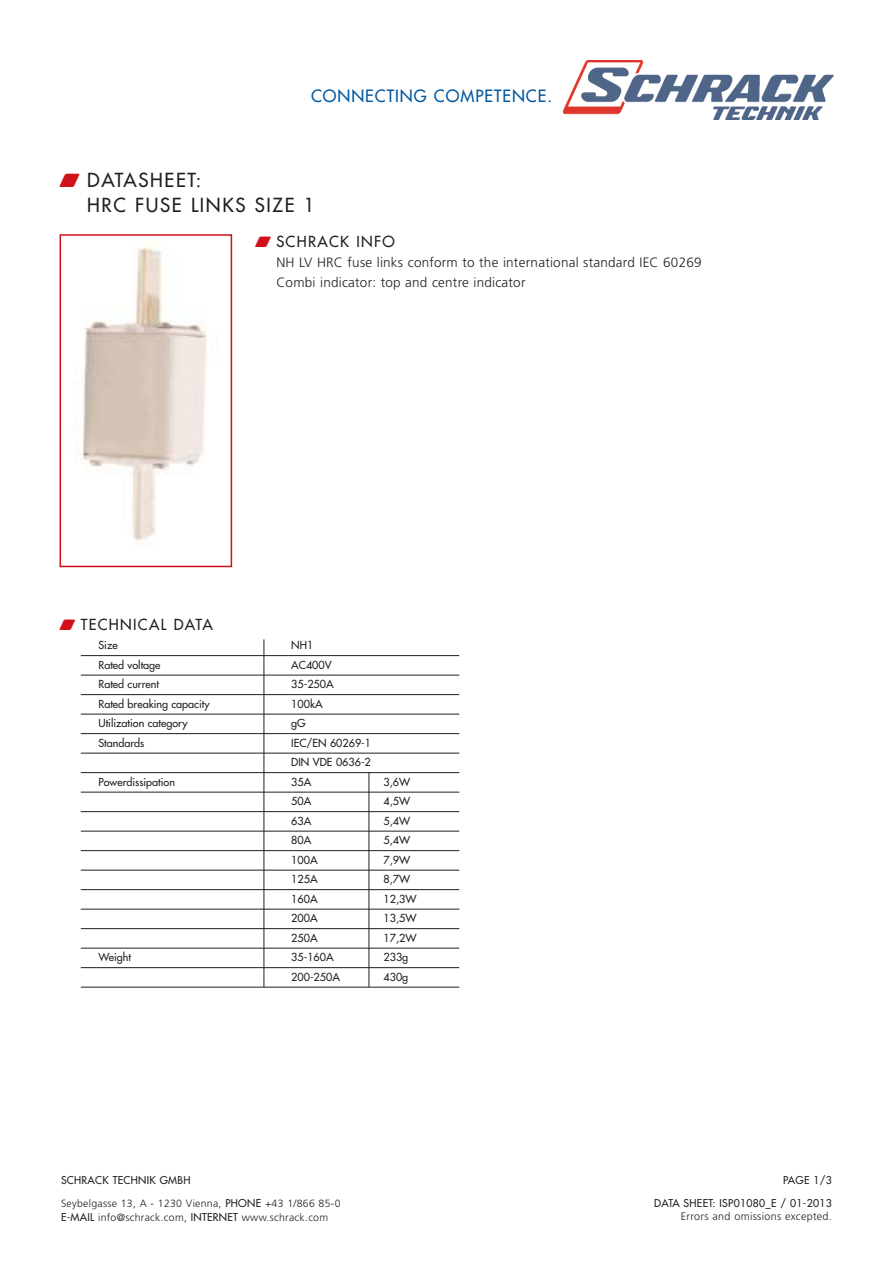
<style>
.page{position:relative;width:893px;height:1263px;background:#fff}
.page>*{position:absolute;margin:0;border:0;box-sizing:border-box;transform-origin:0 0}
.t1{font:18.9px/25.8px "Futura";letter-spacing:.085em;color:#241f1f}
.t2{font:16.5px "Futura";letter-spacing:.06em;color:#0058a0}
.t3{font:14.85px "Futura";letter-spacing:.085em;color:#241f1f}
.t4{font:300 13.5px/20.2px "Frutiger";letter-spacing:.015em;color:#241f1f}
.t5{font:10.8px/19.5px "Futura";color:#241f1f}
.t6{font:300 10.8px "Frutiger";letter-spacing:.03em;color:#241f1f}
.t7{font:300 10.5px/14.2px "Frutiger";letter-spacing:.03em;color:#241f1f}
.t8{font:10.5px/22.8px "Futura";letter-spacing:.03em;color:#241f1f;text-align:right}
.s1{font-family:"Zopf Rautbots 2";color:#d1111a}
.s2{font-family:"Futura";font-weight:400}
</style>
<div class="page">
<img style="left:81px;top:245px;width:126px;height:298px">
<div style="left:60px;top:234px;width:172px;height:333px;border:2px solid #d1111a"></div>
<hr style="left:81px;top:655px;width:378px;height:1px;background:#241f1f">
<hr style="left:81px;top:675px;width:378px;height:1px;background:#241f1f">
<hr style="left:81px;top:694px;width:378px;height:1px;background:#241f1f">
<hr style="left:81px;top:714px;width:378px;height:1px;background:#241f1f">
<hr style="left:81px;top:733px;width:378px;height:1px;background:#241f1f">
<hr style="left:81px;top:753px;width:378px;height:1px;background:#241f1f">
<hr style="left:81px;top:772px;width:378px;height:1px;background:#241f1f">
<hr style="left:81px;top:792px;width:378px;height:1px;background:#241f1f">
<hr style="left:81px;top:811px;width:378px;height:1px;background:#241f1f">
<hr style="left:81px;top:831px;width:378px;height:1px;background:#241f1f">
<hr style="left:81px;top:850px;width:378px;height:1px;background:#241f1f">
<hr style="left:81px;top:870px;width:378px;height:1px;background:#241f1f">
<hr style="left:81px;top:889px;width:378px;height:1px;background:#241f1f">
<hr style="left:81px;top:909px;width:378px;height:1px;background:#241f1f">
<hr style="left:81px;top:928px;width:378px;height:1px;background:#241f1f">
<hr style="left:81px;top:948px;width:378px;height:1px;background:#241f1f">
<hr style="left:81px;top:967px;width:378px;height:1px;background:#241f1f">
<hr style="left:81px;top:987px;width:378px;height:1px;background:#241f1f">
<hr style="left:264px;top:639px;width:1px;height:348px;background:#241f1f">
<hr style="left:369px;top:773px;width:1px;height:214px;background:#241f1f">
<img style="left:564px;top:60px;width:269px;height:59px">
<h2 class="t2" style="left:311px;top:87px;width:243px">CONNECTING COMPETENCE.</h2>
<h1 class="t1" style="left:87px;top:168px;width:229px;text-indent:-28px"><span class="s1">W</span> DATASHEET:<br>HRC FUSE LINKS SIZE 1</h1>
<h3 class="t3" style="left:255px;top:234px;width:141px"><span class="s1">W</span> SCHRACK INFO</h3>
<p class="t4" style="left:276px;top:253px;width:427px">NH LV HRC fuse links conform to the international standard IEC 60269<br>Combi indicator: top and centre indicator</p>
<h3 class="t3" style="left:60px;top:617px;width:155px"><span class="s1">W</span> TECHNICAL DATA</h3>
<p class="t5" style="left:98px;top:636px;width:21px">Size</p>
<p class="t5" style="left:291px;top:636px;width:24px">NH1</p>
<p class="t5" style="left:98px;top:655px;width:64px">Rated voltage</p>
<p class="t5" style="left:291px;top:655px;width:42px">AC400V</p>
<p class="t5" style="left:98px;top:675px;width:62px">Rated current</p>
<p class="t5" style="left:291px;top:675px;width:44px">35-250A</p>
<p class="t5" style="left:98px;top:694px;width:113px">Rated breaking capacity</p>
<p class="t5" style="left:291px;top:694px;width:33px">100kA</p>
<p class="t5" style="left:98px;top:714px;width:91px">Utilization category</p>
<p class="t5" style="left:291px;top:714px;width:16px">gG</p>
<p class="t5" style="left:98px;top:733px;width:47px">Standards</p>
<p class="t5" style="left:291px;top:733px;width:81px">IEC/EN 60269-1<br>DIN VDE 0636-2</p>
<p class="t5" style="left:98px;top:772px;width:78px">Powerdissipation</p>
<p class="t5" style="left:291px;top:772px;width:22px">35A</p>
<p class="t5" style="left:384px;top:772px;width:28px">3,6W</p>
<p class="t5" style="left:291px;top:792px;width:22px">50A</p>
<p class="t5" style="left:384px;top:792px;width:28px">4,5W</p>
<p class="t5" style="left:291px;top:811px;width:22px">63A</p>
<p class="t5" style="left:384px;top:811px;width:28px">5,4W</p>
<p class="t5" style="left:291px;top:831px;width:22px">80A</p>
<p class="t5" style="left:384px;top:831px;width:28px">5,4W</p>
<p class="t5" style="left:291px;top:850px;width:28px">100A</p>
<p class="t5" style="left:384px;top:850px;width:28px">7,9W</p>
<p class="t5" style="left:291px;top:870px;width:28px">125A</p>
<p class="t5" style="left:384px;top:870px;width:28px">8,7W</p>
<p class="t5" style="left:291px;top:889px;width:28px">160A</p>
<p class="t5" style="left:384px;top:889px;width:34px">12,3W</p>
<p class="t5" style="left:291px;top:909px;width:28px">200A</p>
<p class="t5" style="left:384px;top:909px;width:34px">13,5W</p>
<p class="t5" style="left:291px;top:928px;width:28px">250A</p>
<p class="t5" style="left:384px;top:928px;width:34px">17,2W</p>
<p class="t5" style="left:98px;top:948px;width:34px">Weight</p>
<p class="t5" style="left:291px;top:948px;width:44px">35-160A</p>
<p class="t5" style="left:384px;top:948px;width:26px">233g</p>
<p class="t5" style="left:291px;top:967px;width:50px">200-250A</p>
<p class="t5" style="left:384px;top:967px;width:26px">430g</p>
<p class="t8" style="left:61px;top:1170px;width:131px">SCHRACK TECHNIK GMBH</p>
<p class="t7" style="left:61px;top:1197px;width:281px">Seybelgasse 13, A - 1230 Vienna, <span class="s2">PHONE</span> +43 1/866 85-0<br><span class="s2">E-MAIL</span> info@schrack.com, <span class="s2">INTERNET</span> www.schrack.com</p>
<p class="t8" style="left:654px;top:1170px;width:179px">PAGE 1/3<br>DATA SHEET: ISP01080_E / 01-2013</p>
<p class="t6" style="left:681px;top:1212px;width:152px">Errors and omissions excepted.</p>
</div>
